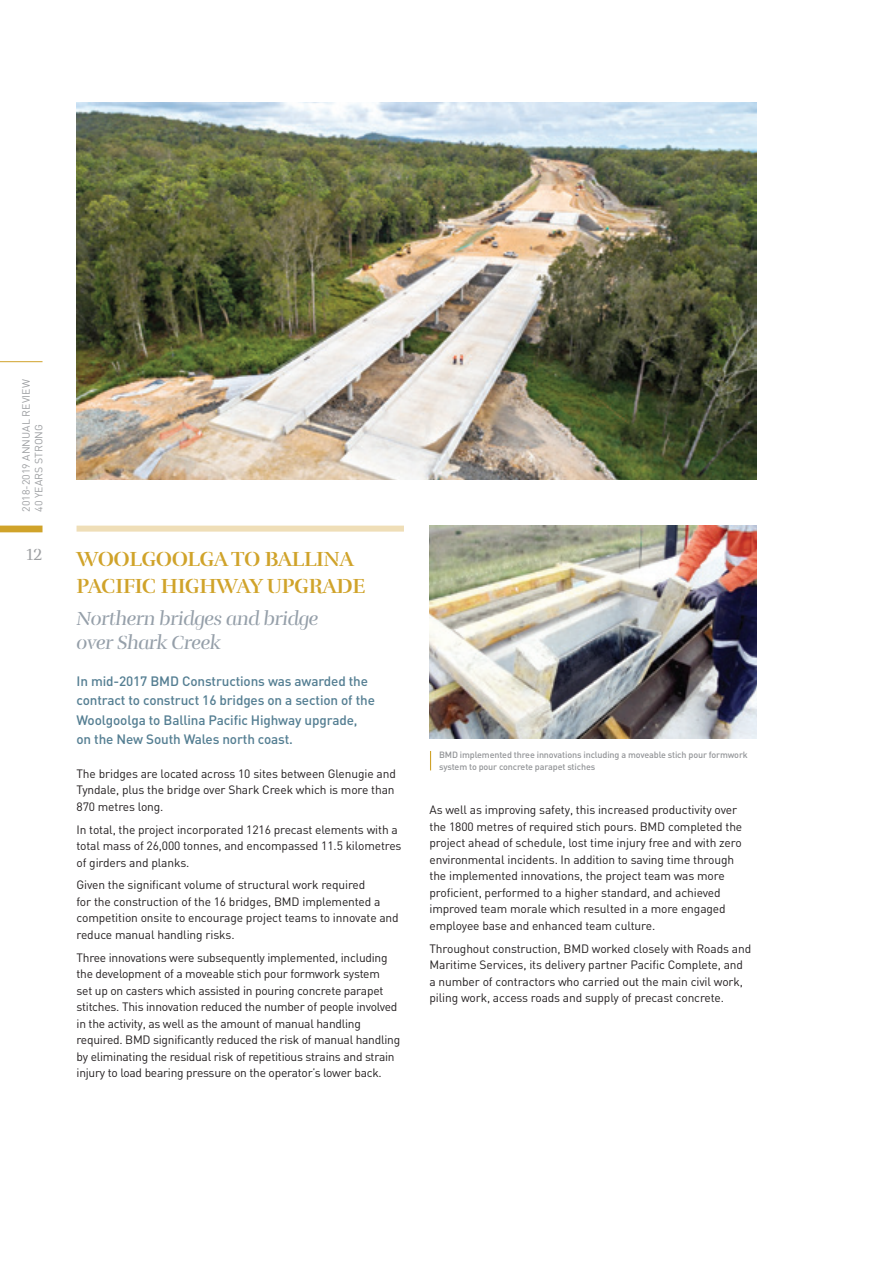
<style>
.page{position:relative;width:893px;height:1263px;background:#fff}
.page>*{position:absolute;margin:0;border:0;box-sizing:border-box;transform-origin:0 0}
.AR19_project_feature{font:21px/27px "Rufina Stencil Bold";letter-spacing:-.02em;color:#d0a32a}
.AR19_project_feature-2{font:19.5px/24px "Rufina Stencil Regular Italic";letter-spacing:-.02em;color:#959fa9}
.t1{font:16.5px "Rufina Stencil Regular";color:#9d9fa2}
.AR19_project_feature-3{font:500 13.5px/19.5px "DIN";letter-spacing:-.01em;color:#547e92}
.AR19_body_copy_lead{font:12px/16.5px "DIN";letter-spacing:-.01em;color:#231f20}
.t2{font:10.5px/12.6px "DIN";color:#9d9fa2}
.AR19_captions_LA{font:500 9px/12px "DIN";letter-spacing:-.015em;color:#939598}
</style>
<div class="page">
<div style="left:77px;top:526px;width:327px;height:6px;background:#efdeb7"></div>
<img style="left:429px;top:526px;width:328px;height:212px">
<svg style="left:430px;top:751px;width:1px;height:19px"></svg>
<img style="left:77px;top:102px;width:680px;height:377px">
<div style="left:0;top:526px;width:43px;height:6px;background:#d0a32a"></div>
<hr style="left:0;top:361px;width:43px;height:1px;background:#d0a32a">
<p class="t2" style="left:20px;top:512px;width:134px;rotate:-90deg">2018-2019 ANNUAL REVIEW<br>40 YEARS STRONG</p>
<h3 class="t1" style="left:26px;top:544px;width:18px">12</h3>
<p class="AR19_project_feature" style="left:77px;top:545px;width:290px">WOOLGOOLGA TO BALLINA<br>PACIFIC HIGHWAY UPGRADE</p>
<p class="AR19_project_feature-2" style="left:77px;top:607px;width:243px">Northern bridges and bridge over Shark Creek</p>
<p class="AR19_project_feature-3" style="left:77px;top:670px;width:300px">In mid-2017 BMD Constructions was awarded the contract to construct 16 bridges on a section of the Woolgoolga to Ballina Pacific Highway upgrade, on the New South Wales north coast.</p>
<p class="AR19_body_copy_lead" style="left:77px;top:765px;width:321px;text-align:justify">The bridges are located across 10 sites between Glenugie and Tyndale, plus the bridge over Shark Creek which is more than 870 metres long.</p>
<p class="AR19_body_copy_lead" style="left:77px;top:821px;width:327px">In total, the project incorporated 1216 precast elements with a total mass of 26,000 tonnes, and encompassed 11.5 kilometres of girders and planks.</p>
<p class="AR19_body_copy_lead" style="left:77px;top:877px;width:324px">Given the significant volume of structural work required<br>for the construction of the 16 bridges, BMD implemented a competition onsite to encourage project teams to innovate and reduce manual handling risks.</p>
<p class="AR19_body_copy_lead" style="left:77px;top:949px;width:325px">Three innovations were subsequently implemented, including the development of a moveable stich pour formwork system<br>set up on casters which assisted in pouring concrete parapet stitches. This innovation reduced the number of people involved in the activity, as well as the amount of manual handling required. BMD significantly reduced the risk of manual handling by eliminating the residual risk of repetitious strains and strain injury to load bearing pressure on the operator’s lower back.</p>
<p class="AR19_captions_LA" style="left:439px;top:749px;width:310px">BMD implemented three innovations including a moveable stich pour formwork system to pour concrete parapet stiches</p>
<p class="AR19_body_copy_lead" style="left:429px;top:801px;width:314px">As well as improving safety, this increased productivity over the 1800 metres of required stich pours. BMD completed the project ahead of schedule, lost time injury free and with zero environmental incidents. In addition to saving time through the implemented innovations, the project team was more proficient, performed to a higher standard, and achieved improved team morale which resulted in a more engaged employee base and enhanced team culture.</p>
<p class="AR19_body_copy_lead" style="left:429px;top:940px;width:323px">Throughout construction, BMD worked closely with Roads and Maritime Services, its delivery partner Pacific Complete, and a number of contractors who carried out the main civil work, piling work, access roads and supply of precast concrete.</p>
</div>
